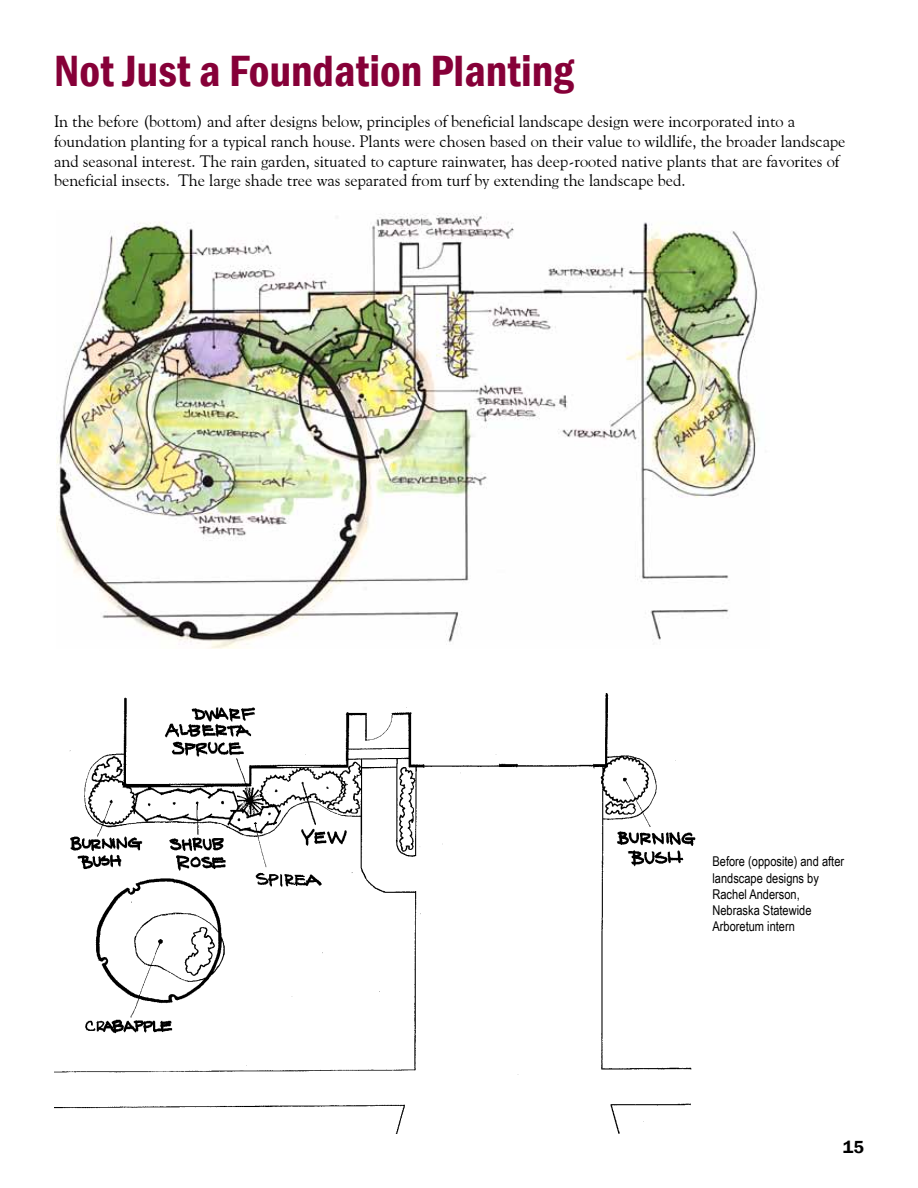
<style>
.page{position:relative;width:918px;height:1188px;background:#fff}
.page>*{position:absolute;margin:0;border:0;box-sizing:border-box;transform-origin:0 0}
.t1{font:600 condensed 45px "Franklin Gothic";color:#860038}
.t2{font:600 18px "Franklin Gothic";color:#000}
.t3{font:16.5px/19.8px "Goudy Old Style BT";color:#000}
.t4{font:13.5px/16.2px "Arial Narrow";color:#000}
</style>
<div class="page">
<img style="left:57px;top:213px;width:701px;height:435px">
<img style="left:54px;top:693px;width:642px;height:441px">
<h1 class="t1" style="left:54px;top:40px;width:521px">Not Just a Foundation Planting</h1>
<p class="t3" style="left:54px;top:111px;width:793px">In the before (bottom) and after designs below, principles of beneficial landscape design were incorporated into a foundation planting for a typical ranch house. Plants were chosen based on their value to wildlife, the broader landscape and seasonal interest. The rain garden, situated to capture rainwater, has deep-rooted native plants that are favorites of beneficial insects. The large shade tree was separated from turf by extending the landscape bed.</p>
<p class="t4" style="left:712px;top:853px;width:133px">Before (opposite) and after landscape designs by<br>Rachel Anderson,<br>Nebraska Statewide<br>Arboretum intern</p>
<p class="t2" style="left:843px;top:1136px;width:23px">15</p>
</div>
